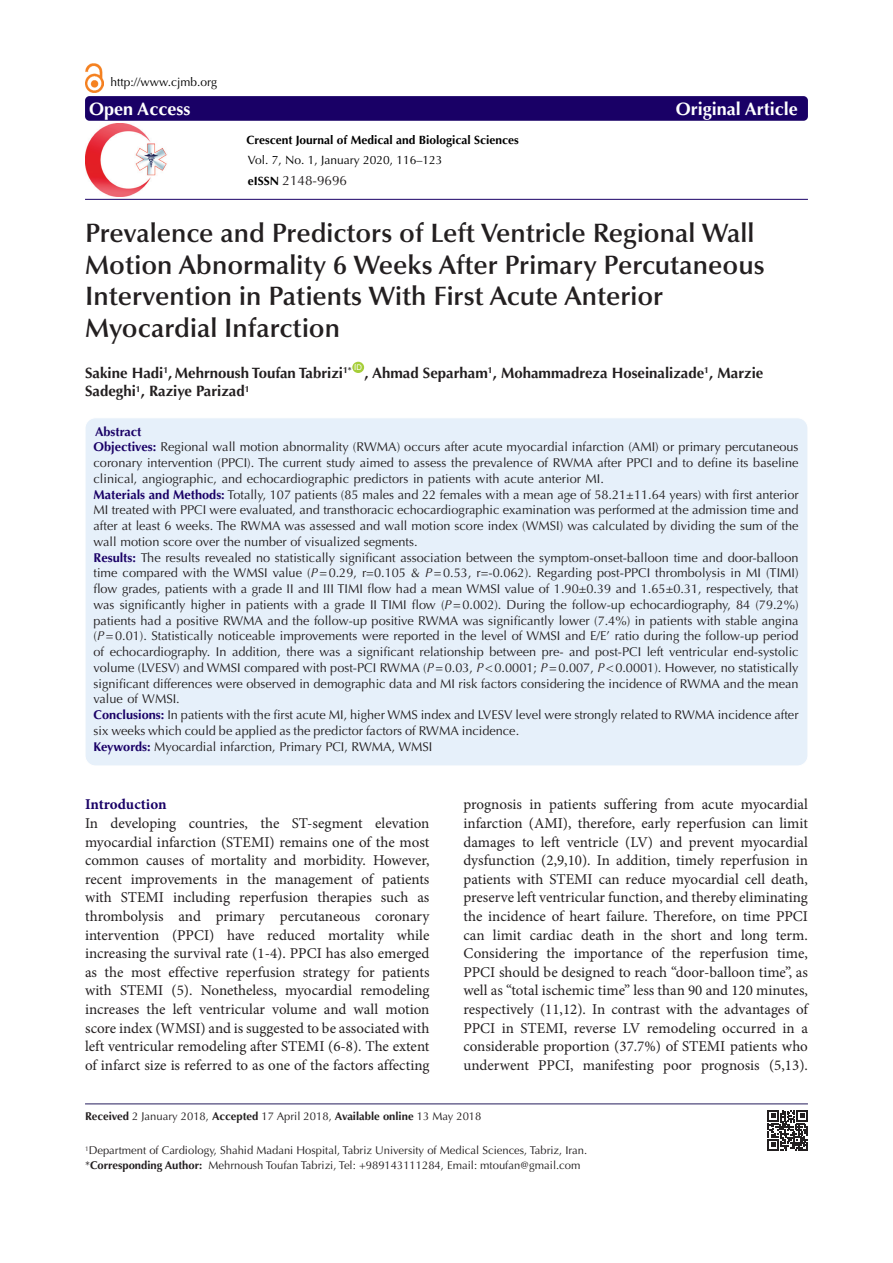
<style>
.page{position:relative;width:893px;height:1263px;background:#fff}
.page>*{position:absolute;margin:0;border:0;box-sizing:border-box;transform-origin:0 0}
.Pa3{font:600 26.7px/31.5px "Optima LT Std";color:#231f20}
.t1{font:700 18px "Optima LT Std";color:#fff}
.t2{font:15px/18.6px "Minion Pro";color:#231f20;text-align:justify}
.t3{font:700 15px "Optima LT Std";color:#231f20}
.t4{font:700 15px "Minion Pro";letter-spacing:-.005em;color:#190066}
.t5{font:13.5px "Optima LT Std";color:#231f20}
.t6{font:12.75px/15.8px "Optima LT Std";color:#231f20;text-align:justify}
.t7{font:700 12.75px "Optima LT Std";color:#190066}
.t8{font:12px "Optima LT Std";color:#000}
.t9{font:700 12px "Optima LT Std";color:#000}
.t10{font:11.25px "Optima LT Std";color:#231f20}
.t11{font:7.8px "Arial";color:#fff}
.s1{font-weight:700;font-size:12px;color:#000}
.s2{font-weight:700;color:#190066}
.s3{font-style:italic}
.s4{font-weight:700}
</style>
<div class="page">
<div style="left:85px;top:418px;width:723px;height:348px;background:#e6f0fa;border-radius:10px"></div>
<div style="left:352px;top:362px;width:12px;height:11px;background:#a6ce39;border-radius:50%"></div>
<div style="left:85px;top:96px;width:723px;height:25px;background:#190066;border-radius:4px"></div>
<hr style="left:85px;top:199px;width:723px;height:1px;background:#190066">
<hr style="left:85px;top:1103px;width:723px;height:1px;background:#261d5c">
<img style="left:85px;top:63px;width:19px;height:30px">
<img style="left:85px;top:124px;width:82px;height:72px">
<svg style="left:768px;top:1110px;width:40px;height:40px"></svg>
<p class="t8" style="left:111px;top:75px;width:108px">http://www.cjmb.org</p>
<p class="t1" style="left:89px;top:98px;width:103px">Open Access</p>
<p class="t1" style="left:676px;top:98px;width:124px">Original Article</p>
<p class="t9" style="left:247px;top:132px;width:274px">Crescent Journal of Medical and Biological Sciences</p>
<p class="t8" style="left:248px;top:153px;width:196px">Vol. 7, No. 1, January 2020, 116–123</p>
<p class="t5" style="left:248px;top:172px;width:101px"><span class="s1">eISSN</span> 2148-9696</p>
<p class="Pa3" style="left:85px;top:218px;width:681px">Prevalence and Predictors of Left Ventricle Regional Wall Motion Abnormality 6 Weeks After Primary Percutaneous Intervention in Patients With First Acute Anterior Myocardial Infarction</p>
<p class="t3" style="left:85px;top:365px;width:268px">Sakine Hadi<sup>1</sup>, Mehrnoush Toufan Tabrizi<sup>1*</sup></p>
<p class="t11" style="left:354px;top:362px;width:9px">ID</p>
<p class="t3" style="left:364px;top:365px;width:400px">, Ahmad Separham<sup>1</sup>, Mohammadreza Hoseinalizade<sup>1</sup>, Marzie</p>
<p class="t3" style="left:85px;top:383px;width:166px">Sadeghi<sup>1</sup>, Raziye Parizad<sup>1</sup></p>
<p class="t7" style="left:95px;top:424px;width:48px">Abstract</p>
<p class="t6" style="left:94px;top:439px;width:706px"><span class="s2">Objectives:</span> Regional wall motion abnormality (RWMA) occurs after acute myocardial infarction (AMI) or primary percutaneous coronary intervention (PPCI). The current study aimed to assess the prevalence of RWMA after PPCI and to define its baseline clinical, angiographic, and echocardiographic predictors in patients with acute anterior MI.</p>
<p class="t6" style="left:94px;top:487px;width:707px"><span class="s2">Materials and Methods:</span> Totally, 107 patients (85 males and 22 females with a mean age of 58.21±11.64 years) with first anterior MI treated with PPCI were evaluated, and transthoracic echocardiographic examination was performed at the admission time and after at least 6 weeks. The RWMA was assessed and wall motion score index (WMSI) was calculated by dividing the sum of the wall motion score over the number of visualized segments.</p>
<p class="t6" style="left:94px;top:550px;width:707px"><span class="s2">Results:</span> The results revealed no statistically significant association between the symptom-onset-balloon time and door-balloon time compared with the WMSI value (<span class="s3">P</span>=0.29, r=0.105 &amp; <span class="s3">P</span>=0.53, r=-0.062). Regarding post-PPCI thrombolysis in MI (TIMI) flow grades, patients with a grade II and III TIMI flow had a mean WMSI value of 1.90±0.39 and 1.65±0.31, respectively, that was significantly higher in patients with a grade II TIMI flow (<span class="s3">P</span>=0.002). During the follow-up echocardiography, 84 (79.2%) patients had a positive RWMA and the follow-up positive RWMA was significantly lower (7.4%) in patients with stable angina (<span class="s3">P</span>=0.01). Statistically noticeable improvements were reported in the level of WMSI and E/E’ ratio during the follow-up period of echocardiography. In addition, there was a significant relationship between pre- and post-PCI left ventricular end-systolic volume (LVESV) and WMSI compared with post-PCI RWMA (<span class="s3">P</span>=0.03, <span class="s3">P</span>&lt;0.0001; <span class="s3">P</span>=0.007, <span class="s3">P</span>&lt;0.0001). However, no statistically significant differences were observed in demographic data and MI risk factors considering the incidence of RWMA and the mean value of WMSI.</p>
<p class="t6" style="left:94px;top:707px;width:706px"><span class="s2">Conclusions:</span> In patients with the first acute MI, higher WMS index and LVESV level were strongly related to RWMA incidence after six weeks which could be applied as the predictor factors of RWMA incidence.</p>
<p class="t6" style="left:94px;top:739px;width:340px"><span class="s2">Keywords:</span> Myocardial infarction, Primary PCI, RWMA, WMSI</p>
<p class="t4" style="left:85px;top:794px;width:83px">Introduction</p>
<p class="t2" style="left:85px;top:814px;width:346px">In developing countries, the ST-segment elevation myocardial infarction (STEMI) remains one of the most common causes of mortality and morbidity. However, recent improvements in the management of patients with STEMI including reperfusion therapies such as thrombolysis and primary percutaneous coronary intervention (PPCI) have reduced mortality while increasing the survival rate (1-4). PPCI has also emerged as the most effective reperfusion strategy for patients with STEMI (5). Nonetheless, myocardial remodeling increases the left ventricular volume and wall motion score index (WMSI) and is suggested to be associated with left ventricular remodeling after STEMI (6-8). The extent of infarct size is referred to as one of the factors affecting</p>
<p class="t2" style="left:463px;top:795px;width:346px">prognosis in patients suffering from acute myocardial infarction (AMI), therefore, early reperfusion can limit damages to left ventricle (LV) and prevent myocardial dysfunction (2,9,10). In addition, timely reperfusion in patients with STEMI can reduce myocardial cell death, preserve left ventricular function, and thereby eliminating the incidence of heart failure. Therefore, on time PPCI can limit cardiac death in the short and long term.<br>Considering the importance of the reperfusion time, PPCI should be designed to reach “door-balloon time”, as well as “total ischemic time” less than 90 and 120 minutes, respectively (11,12). In contrast with the advantages of PPCI in STEMI, reverse LV remodeling occurred in a considerable proportion (37.7%) of STEMI patients who underwent PPCI, manifesting poor prognosis (5,13).</p>
<p class="t10" style="left:85px;top:1110px;width:398px"><span class="s4">Received</span> 2 January 2018, <span class="s4">Accepted</span> 17 April 2018, <span class="s4">Available online</span> 13 May 2018</p>
<p class="t10" style="left:85px;top:1144px;width:504px"><sup>1</sup>Department of Cardiology, Shahid Madani Hospital, Tabriz University of Medical Sciences, Tabriz, Iran.</p>
<p class="t10" style="left:85px;top:1158px;width:497px">*<span class="s4">Corresponding Author:</span> Mehrnoush Toufan Tabrizi, Tel: +989143111284, Email: mtoufan@gmail.com</p>
</div>
